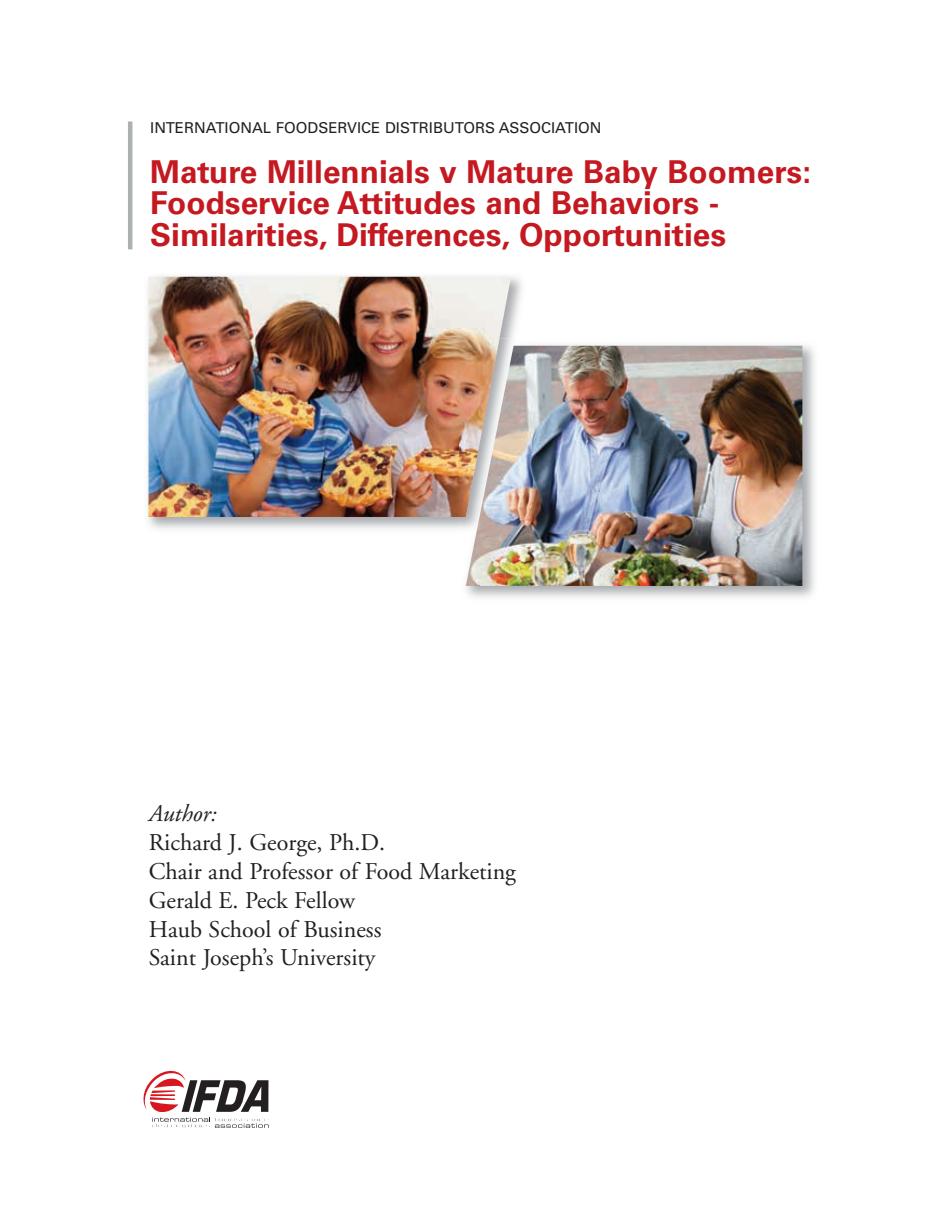
<style>
.page{position:relative;width:945px;height:1215px;background:#fff}
.page>*{position:absolute;margin:0;border:0;box-sizing:border-box;transform-origin:0 0}
.t1{font:700 31.5px/31.5px "Univers";color:#c41920}
.t2{font:24px/28.8px "Adobe Garamond";color:#231f20}
.t3{font:italic 24px "Adobe Garamond";color:#231f20}
.t4{font:15px "Univers";color:#231f20}
</style>
<div class="page">
<hr style="left:128px;top:122px;width:4px;height:127px;background:#abb1af">
<svg style="left:143px;top:1070px;width:126px;height:58px"></svg>
<img style="left:148px;top:277px;width:363px;height:240px">
<img style="left:459px;top:339px;width:356px;height:259px">
<img style="left:459px;top:339px;width:40px;height:178px">
<img style="left:466px;top:346px;width:336px;height:240px">
<p class="t4" style="left:150px;top:123px;width:453px">INTERNATIONAL FOODSERVICE DISTRIBUTORS ASSOCIATION</p>
<h1 class="t1" style="left:150px;top:159px;width:662px">Mature Millennials v Mature Baby Boomers:<br>Foodservice Attitudes and Behaviors -<br>Similarities, Differences, Opportunities</h1>
<p class="t3" style="left:149px;top:804px;width:69px">Author:</p>
<p class="t2" style="left:149px;top:830px;width:369px">Richard J. George, Ph.D.<br>Chair and Professor of Food Marketing<br>Gerald E. Peck Fellow<br>Haub School of Business<br>Saint Joseph’s University</p>
</div>
